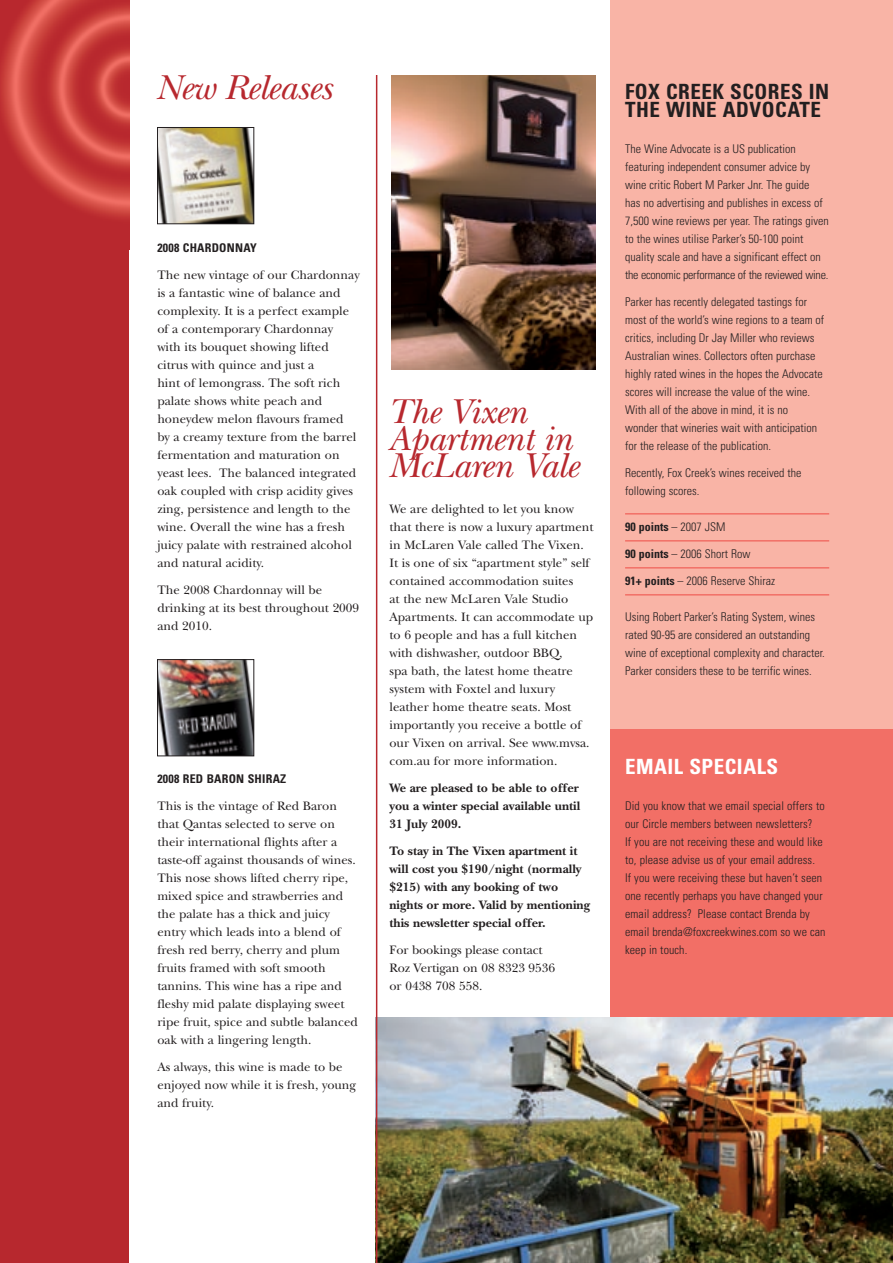
<style>
.page{position:relative;width:893px;height:1263px;background:#fff}
.page>*{position:absolute;margin:0;border:0;box-sizing:border-box;transform-origin:0 0}
.Fox_Header{font:italic 36px/27px "New Baskerville";letter-spacing:-.015em;color:#b7282e}
.Fox_Side_Header{font:700 condensed 21px/18px "Univers";letter-spacing:.025em;color:#231f20}
.Fox_Side_Header-2{font:700 condensed 21px "Univers";color:#fff}
.Fox_Body{font:12.75px/18px "New Baskerville";color:#231f20}
.Fox_Body-2{font:700 12.75px/18px "New Baskerville";color:#231f20;text-align:justify}
.Fox_Side_Header-3{font:300 condensed 12px/18px "Univers";color:#231f20}
.Fox_Body-3{font:700 condensed 12px "Univers";letter-spacing:.02em;color:#231f20}
.Fox_Side_Header-4{font:700 condensed 12px "Univers";color:#231f20}
.s1{font-weight:300}
.s2{font-weight:700}
</style>
<div class="page">
<div style="left:0;top:0;width:129px;height:1263px;background:#b7282e"></div>
<img style="left:0;top:0;width:129px;height:218px">
<img style="left:159px;top:129px;width:93px;height:93px">
<div style="left:157px;top:127px;width:97px;height:97px;border:1px solid #231f20"></div>
<img style="left:159px;top:661px;width:93px;height:93px">
<div style="left:157px;top:659px;width:97px;height:97px;border:1px solid #231f20"></div>
<img style="left:391px;top:75px;width:204px;height:294px">
<div style="left:610px;top:0;width:283px;height:1263px;background:#f9b4a6"></div>
<div style="left:610px;top:729px;width:283px;height:534px;background:#f26f66"></div>
<hr style="left:625px;top:513px;width:204px;height:1px;background:#f26f66">
<hr style="left:625px;top:540px;width:204px;height:2px;background:#f26f66">
<hr style="left:625px;top:567px;width:204px;height:1px;background:#f26f66">
<hr style="left:625px;top:594px;width:204px;height:2px;background:#f26f66">
<img style="left:377px;top:1017px;width:516px;height:246px">
<hr style="left:376px;top:75px;width:1px;height:1188px;background:#b7282e">
<p class="Fox_Header" style="left:156px;top:74px;width:178px">New Releases</p>
<p class="Fox_Body-3" style="left:157px;top:240px;width:101px">2008 CHARDONNAY</p>
<p class="Fox_Body" style="left:157px;top:266px;width:204px">The new vintage of our Chardonnay is a fantastic wine of balance and complexity. It is a perfect example of a contemporary Chardonnay<br>with its bouquet showing lifted citrus with quince and just a<br>hint of lemongrass. The soft rich palate shows white peach and honeydew melon flavours framed<br>by a creamy texture from the barrel fermentation and maturation on yeast lees. The balanced integrated oak coupled with crisp acidity gives zing, persistence and length to the wine. Overall the wine has a fresh juicy palate with restrained alcohol and natural acidity.</p>
<p class="Fox_Body" style="left:157px;top:581px;width:203px">The 2008 Chardonnay will be drinking at its best throughout 2009 and 2010.</p>
<p class="Fox_Body-3" style="left:157px;top:771px;width:130px">2008 RED BARON SHIRAZ</p>
<p class="Fox_Body" style="left:157px;top:797px;width:202px">This is the vintage of Red Baron that Qantas selected to serve on their international flights after a taste-off against thousands of wines.<br>This nose shows lifted cherry ripe, mixed spice and strawberries and the palate has a thick and juicy entry which leads into a blend of fresh red berry, cherry and plum fruits framed with soft smooth tannins. This wine has a ripe and fleshy mid palate displaying sweet ripe fruit, spice and subtle balanced oak with a lingering length.</p>
<p class="Fox_Body" style="left:157px;top:1058px;width:200px">As always, this wine is made to be enjoyed now while it is fresh, young and fruity.</p>
<p class="Fox_Header" style="left:388px;top:398px;width:192px">The Vixen<br>Apartment in<br>McLaren Vale</p>
<p class="Fox_Body" style="left:389px;top:500px;width:206px">We are delighted to let you know that there is now a luxury apartment in McLaren Vale called The Vixen.<br>It is one of six “apartment style” self contained accommodation suites<br>at the new McLaren Vale Studio<br>Apartments. It can accommodate up to 6 people and has a full kitchen with dishwasher, outdoor BBQ,<br>spa bath, the latest home theatre system with Foxtel and luxury leather home theatre seats. Most importantly you receive a bottle of our Vixen on arrival. See www.mvsa. com.au for more information.</p>
<p class="Fox_Body-2" style="left:389px;top:779px;width:192px">We are pleased to be able to offer you a winter special available until 31 July 2009.</p>
<p class="Fox_Body-2" style="left:389px;top:842px;width:202px;text-align:left">To stay in The Vixen apartment it will cost you $190/night (normally $215) with any booking of two nights or more. Valid by mentioning this newsletter special offer.</p>
<p class="Fox_Body" style="left:389px;top:941px;width:167px">For bookings please contact<br>Roz Vertigan on 08 8323 9536 or 0438 708 558.</p>
<p class="Fox_Side_Header" style="left:625px;top:82px;width:206px">FOX CREEK SCORES IN<br>THE WINE ADVOCATE</p>
<p class="Fox_Side_Header-3" style="left:625px;top:140px;width:205px">The Wine Advocate is a US publication featuring independent consumer advice by wine critic Robert M Parker Jnr. The guide<br>has no advertising and publishes in excess of 7,500 wine reviews per year. The ratings given to the wines utilise Parker’s 50-100 point quality scale and have a significant effect on the economic performance of the reviewed wine.</p>
<p class="Fox_Side_Header-3" style="left:625px;top:293px;width:201px">Parker has recently delegated tastings for most of the world’s wine regions to a team of critics, including Dr Jay Miller who reviews Australian wines. Collectors often purchase highly rated wines in the hopes the Advocate scores will increase the value of the wine.<br>With all of the above in mind, it is no<br>wonder that wineries wait with anticipation for the release of the publication.</p>
<p class="Fox_Side_Header-3" style="left:625px;top:464px;width:178px">Recently, Fox Creek’s wines received the following scores.</p>
<p class="Fox_Side_Header-4" style="left:625px;top:519px;width:102px">90 POINTS <span class="s1">– 2007 JSM</span></p>
<p class="Fox_Side_Header-3" style="left:625px;top:545px;width:127px"><span class="s2">90 POINTS</span> – 2006 Short Row</p>
<p class="Fox_Side_Header-3" style="left:625px;top:572px;width:151px"><span class="s2">91+ POINTS</span> – 2006 Reserve Shiraz</p>
<p class="Fox_Side_Header-3" style="left:625px;top:608px;width:201px">Using Robert Parker’s Rating System, wines rated 90-95 are considered an outstanding wine of exceptional complexity and character.<br>Parker considers these to be terrific wines.</p>
<p class="Fox_Side_Header-2" style="left:625px;top:754px;width:13px">EMAI</p>
<p class="Fox_Side_Header-2" style="left:674px;top:754px;width:104px">L SPECIALS</p>
<p class="Fox_Side_Header-3" style="left:625px;top:797px;width:202px">Did you know that we email special offers to our Circle members between newsletters?<br>If you are not receiving these and would like to, please advise us of your email address.<br>If you were receiving these but haven’t seen one recently perhaps you have changed your email address? Please contact Brenda by email brenda@foxcreekwines.com so we can keep in touch.</p>
</div>
